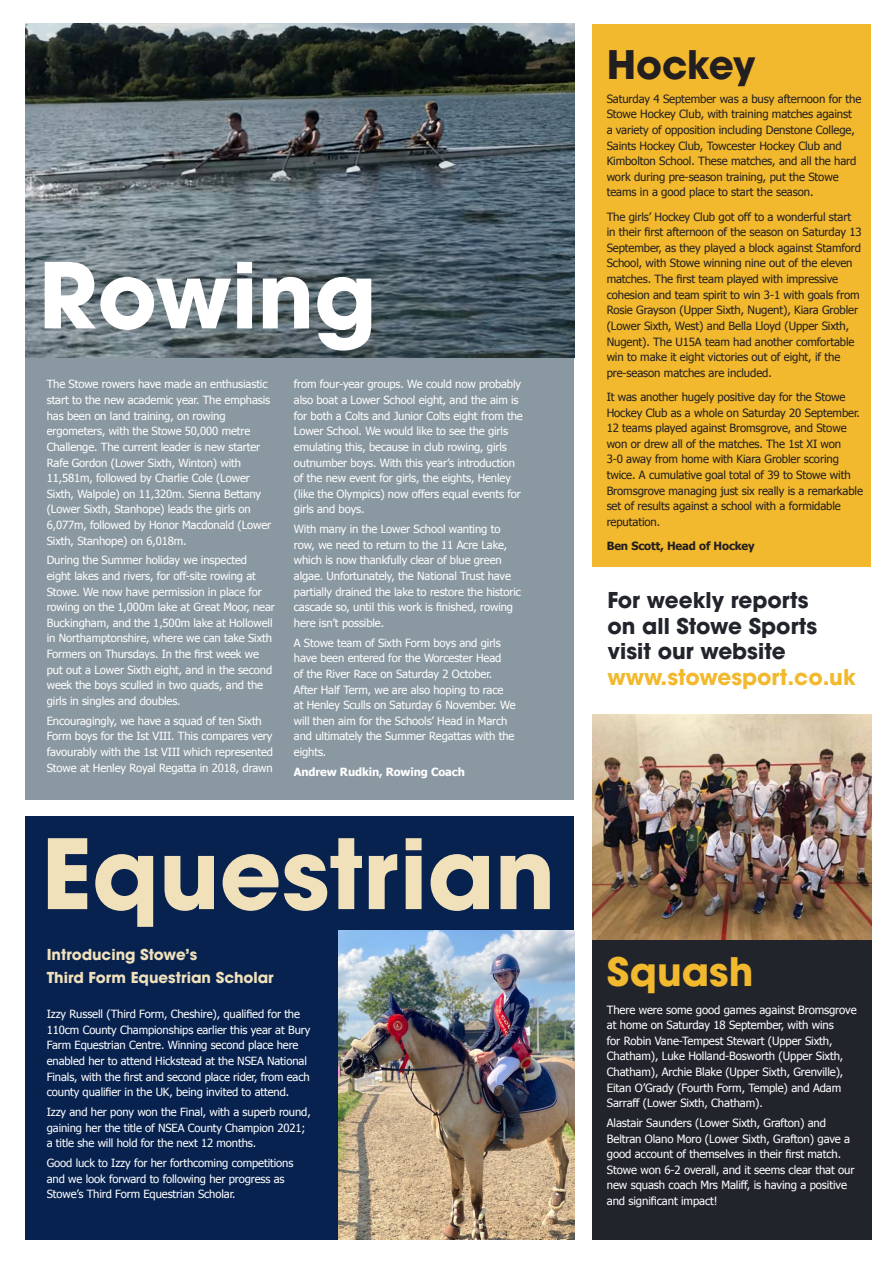
<style>
.page{position:relative;width:893px;height:1263px;background:#fff}
.page>*{position:absolute;margin:0;border:0;box-sizing:border-box;transform-origin:0 0}
.t1{font:700 95.85px "ITC Avant Garde Pro";color:#f0e1ba}
.t2{font:700 89.85px "ITC Avant Garde Pro";color:#fff}
.t3{font:700 39px "ITC Avant Garde Pro";letter-spacing:-.015em;color:#231f20}
.t4{font:700 39px "ITC Avant Garde Pro";color:#f2b92e}
.t5{font:700 21.6px/26px "ITC Avant Garde Pro";color:#f2b92e}
.t6{font:700 21.6px/26px "ITC Avant Garde Pro";color:#22242c}
.t7{font:700 15px/22.5px "ITC Avant Garde Pro";color:#f0e1ba}
.t8{font:11.4px/15.6px "Tahoma";letter-spacing:-.01em;color:#231f20}
.t9{font:11.4px/15.6px "Tahoma";letter-spacing:-.01em;color:#fff}
.t10{font:700 11.4px "Tahoma";letter-spacing:-.01em;color:#231f20}
.t11{font:11.25px/15.6px "Tahoma";letter-spacing:-.01em;color:#fff}
.t12{font:700 11.25px "Tahoma";letter-spacing:-.01em;color:#fff}
.s1{color:#22242c}
</style>
<div class="page">
<div style="left:592px;top:24px;width:279px;height:543px;background:#f2b92e"></div>
<div style="left:26px;top:357px;width:548px;height:442px;background:#8a98a1"></div>
<div style="left:26px;top:816px;width:548px;height:424px;background:#07224f"></div>
<img style="left:26px;top:24px;width:548px;height:333px">
<img style="left:592px;top:714px;width:279px;height:226px">
<div style="left:593px;top:940px;width:279px;height:300px;background:#22242c"></div>
<img style="left:339px;top:931px;width:235px;height:309px">
<p class="t2" style="left:39px;top:235px;width:339px">Rowing</p>
<p class="t11" style="left:47px;top:376px;width:226px">The Stowe rowers have made an enthusiastic start to the new academic year. The emphasis has been on land training, on rowing ergometers, with the Stowe 50,000 metre Challenge. The current leader is new starter Rafe Gordon (Lower Sixth, Winton) with 11,581m, followed by Charlie Cole (Lower Sixth, Walpole) on 11,320m. Sienna Bettany (Lower Sixth, Stanhope) leads the girls on 6,077m, followed by Honor Macdonald (Lower Sixth, Stanhope) on 6,018m.</p>
<p class="t11" style="left:47px;top:552px;width:230px">During the Summer holiday we inspected<br>eight lakes and rivers, for off-site rowing at Stowe. We now have permission in place for rowing on the 1,000m lake at Great Moor, near Buckingham, and the 1,500m lake at Hollowell in Northamptonshire, where we can take Sixth Formers on Thursdays. In the first week we put out a Lower Sixth eight, and in the second week the boys sculled in two quads, and the girls in singles and doubles.</p>
<p class="t11" style="left:47px;top:712px;width:228px">Encouragingly, we have a squad of ten Sixth Form boys for the Ist VIII. This compares very favourably with the 1st VIII which represented Stowe at Henley Royal Regatta in 2018, drawn</p>
<p class="t11" style="left:294px;top:376px;width:230px">from four-year groups. We could now probably also boat a Lower School eight, and the aim is for both a Colts and Junior Colts eight from the Lower School. We would like to see the girls emulating this, because in club rowing, girls outnumber boys. With this year’s introduction of the new event for girls, the eights, Henley (like the Olympics) now offers equal events for girls and boys.</p>
<p class="t11" style="left:294px;top:521px;width:229px">With many in the Lower School wanting to row, we need to return to the 11 Acre Lake, which is now thankfully clear of blue green algae. Unfortunately, the National Trust have partially drained the lake to restore the historic cascade so, until this work is finished, rowing here isn’t possible.</p>
<p class="t11" style="left:294px;top:634px;width:223px">A Stowe team of Sixth Form boys and girls have been entered for the Worcester Head<br>of the River Race on Saturday 2 October.<br>After Half Term, we are also hoping to race<br>at Henley Sculls on Saturday 6 November. We will then aim for the Schools’ Head in March and ultimately the Summer Regattas with the eights.</p>
<p class="t12" style="left:294px;top:764px;width:172px">Andrew Rudkin, Rowing Coach</p>
<p class="t1" style="left:41px;top:810px;width:515px">Equestrian</p>
<p class="t7" style="left:47px;top:943px;width:228px">Introducing Stowe’s<br>Third Form Equestrian Scholar</p>
<p class="t11" style="left:47px;top:1006px;width:265px">Izzy Russell (Third Form, Cheshire), qualified for the 110cm County Championships earlier this year at Bury Farm Equestrian Centre. Winning second place here enabled her to attend Hickstead at the NSEA National Finals, with the first and second place rider, from each county qualifier in the UK, being invited to attend.</p>
<p class="t11" style="left:47px;top:1103px;width:266px">Izzy and her pony won the Final, with a superb round, gaining her the title of NSEA County Champion 2021; a title she will hold for the next 12 months.</p>
<p class="t11" style="left:47px;top:1154px;width:248px">Good luck to Izzy for her forthcoming competitions and we look forward to following her progress as<br>Stowe’s Third Form Equestrian Scholar.</p>
<p class="t3" style="left:607px;top:38px;width:150px">Hockey</p>
<p class="t8" style="left:607px;top:90px;width:256px">Saturday 4 September was a busy afternoon for the Stowe Hockey Club, with training matches against<br>a variety of opposition including Denstone College, Saints Hockey Club, Towcester Hockey Club and Kimbolton School. These matches, and all the hard work during pre-season training, put the Stowe teams in a good place to start the season.</p>
<p class="t8" style="left:607px;top:208px;width:257px">The girls’ Hockey Club got off to a wonderful start in their first afternoon of the season on Saturday 13<br>September, as they played a block against Stamford School, with Stowe winning nine out of the eleven matches. The first team played with impressive cohesion and team spirit to win 3-1 with goals from Rosie Grayson (Upper Sixth, Nugent), Kiara Grobler (Lower Sixth, West) and Bella Lloyd (Upper Sixth, Nugent). The U15A team had another comfortable win to make it eight victories out of eight, if the pre-season matches are included.</p>
<p class="t8" style="left:607px;top:388px;width:258px">It was another hugely positive day for the Stowe Hockey Club as a whole on Saturday 20 September.<br>12 teams played against Bromsgrove, and Stowe won or drew all of the matches. The 1st XI won<br>3-0 away from home with Kiara Grobler scoring twice. A cumulative goal total of 39 to Stowe with Bromsgrove managing just six really is a remarkable set of results against a school with a formidable reputation.</p>
<p class="t10" style="left:607px;top:538px;width:150px">Ben Scott, Head of Hockey</p>
<p class="t6" style="left:607px;top:586px;width:211px">For weekly reports on all Stowe Sports</p>
<p class="t5" style="left:607px;top:638px;width:250px"><span class="s1">visit our website </span>www.stowesport.co.uk</p>
<p class="t4" style="left:607px;top:946px;width:148px">Squash</p>
<p class="t9" style="left:607px;top:1001px;width:251px">There were some good games against Bromsgrove at home on Saturday 18 September, with wins<br>for Robin Vane-Tempest Stewart (Upper Sixth, Chatham), Luke Holland-Bosworth (Upper Sixth, Chatham), Archie Blake (Upper Sixth, Grenville), Eitan O’Grady (Fourth Form, Temple) and Adam Sarraff (Lower Sixth, Chatham).</p>
<p class="t9" style="left:607px;top:1114px;width:249px">Alastair Saunders (Lower Sixth, Grafton) and Beltran Olano Moro (Lower Sixth, Grafton) gave a good account of themselves in their first match.<br>Stowe won 6-2 overall, and it seems clear that our new squash coach Mrs Maliff, is having a positive and significant impact!</p>
</div>
